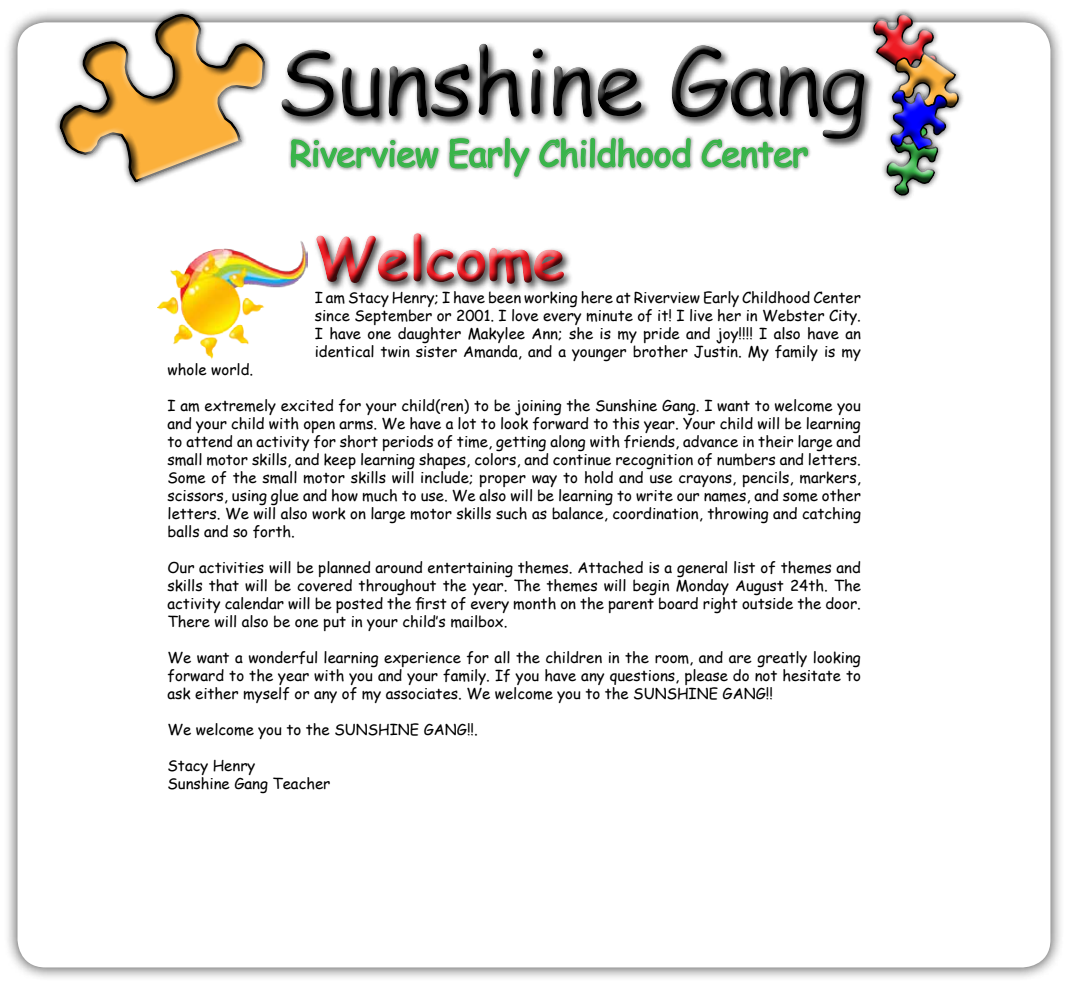
<style>
.page{position:relative;width:1068px;height:990px;background:#fff}
.page>*{position:absolute;margin:0;border:0;box-sizing:border-box;transform-origin:0 0}
.t1{font:700 60px "Comic Sans MS";letter-spacing:-.01em;color:#ed1c24}
.t2{font:35px "Comic Sans MS";letter-spacing:-.02em;color:#39b54a}
.t3{font:15px/18px "Comic Sans MS";color:#000;text-align:justify}
</style>
<div class="page">
<div style="left:3px;top:8px;width:1060px;height:973px;background:#000;opacity:.75"></div>
<div style="left:18px;top:22px;width:1032px;height:945px;background:#fff;border-radius:28px"></div>
<div style="left:317px;top:229px;width:256px;height:64px;background:#000;opacity:.75"></div>
<div style="left:275px;top:39px;width:598px;height:109px;background:#000;opacity:.75"></div>
<div style="left:283px;top:129px;width:532px;height:54px;background:#fff"></div>
<svg style="left:290px;top:139px;width:149px;height:30px"></svg>
<svg style="left:449px;top:138px;width:81px;height:40px"></svg>
<svg style="left:539px;top:138px;width:152px;height:33px"></svg>
<svg style="left:701px;top:8px;width:301px;height:192px"></svg>
<svg style="left:35px;top:8px;width:255px;height:178px"></svg>
<img style="left:157px;top:241px;width:151px;height:118px">
<h2 class="t2" style="left:289px;top:128px;width:520px">Riverview Early Childhood Center</h2>
<h1 class="t1" style="left:315px;top:214px;width:253px">Welcome</h1>
<p class="t3" style="left:315px;top:288px;width:547px">I am Stacy Henry; I have been working here at Riverview Early Childhood Center since September or 2001. I love every minute of it! I live her in Webster City.<br>I have one daughter Makylee Ann; she is my pride and joy!!!! I also have an identical twin sister Amanda, and a younger brother Justin. My family is my</p>
<p class="t3" style="left:167px;top:360px;width:87px">whole world.</p>
<p class="t3" style="left:167px;top:396px;width:695px">I am extremely excited for your child(ren) to be joining the Sunshine Gang. I want to welcome you and your child with open arms. We have a lot to look forward to this year. Your child will be learning to attend an activity for short periods of time, getting along with friends, advance in their large and small motor skills, and keep learning shapes, colors, and continue recognition of numbers and letters.<br>Some of the small motor skills will include; proper way to hold and use crayons, pencils, markers, scissors, using glue and how much to use. We also will be learning to write our names, and some other letters. We will also work on large motor skills such as balance, coordination, throwing and catching balls and so forth.</p>
<p class="t3" style="left:167px;top:558px;width:695px">Our activities will be planned around entertaining themes. Attached is a general list of themes and skills that will be covered throughout the year. The themes will begin Monday August 24th. The activity calendar will be posted the first of every month on the parent board right outside the door.<br>There will also be one put in your child’s mailbox.</p>
<p class="t3" style="left:167px;top:648px;width:695px">We want a wonderful learning experience for all the children in the room, and are greatly looking forward to the year with you and your family. If you have any questions, please do not hesitate to ask either myself or any of my associates. We welcome you to the SUNSHINE GANG!!</p>
<p class="t3" style="left:167px;top:720px;width:312px">We welcome you to the SUNSHINE GANG!!.</p>
<p class="t3" style="left:167px;top:756px;width:164px">Stacy Henry<br>Sunshine Gang Teacher</p>
</div>
